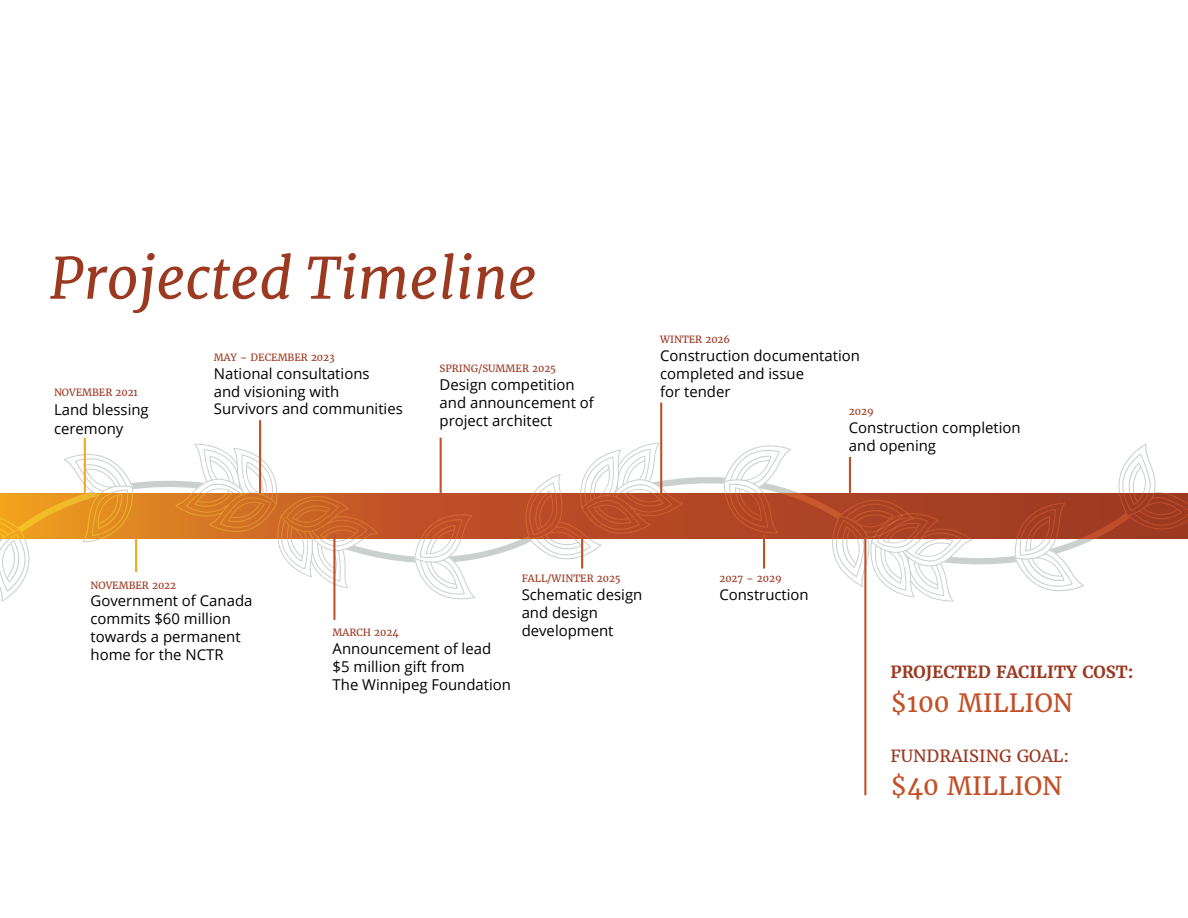
<style>
.page{position:relative;width:1188px;height:918px;background:#fff}
.page>*{position:absolute;margin:0;border:0;box-sizing:border-box;transform-origin:0 0}
.t1{font:italic 56.7px "Merriweather";color:#9b3921}
.t2{font:25.05px "Merriweather";color:#c15027}
.t3{font:700 16.65px "Merriweather";color:#9b3921}
.t4{font:16.65px "Merriweather";color:#9b3921}
.t5{font:14.85px/17.9px "Open Sans";color:#000}
.t6{font:9.9px "Merriweather";color:#9b3921}
</style>
<div class="page">
<svg style="left:0;top:441px;width:1188px;height:162px"></svg>
<hr style="left:84px;top:438px;width:2px;height:55px;background:#f5a81c">
<hr style="left:135px;top:538px;width:2px;height:34px;background:#f5a81c">
<hr style="left:333px;top:534px;width:2px;height:86px;background:#c15027">
<hr style="left:581px;top:534px;width:2px;height:35px;background:#c15027">
<hr style="left:259px;top:420px;width:2px;height:73px;background:#c15027">
<hr style="left:763px;top:534px;width:2px;height:35px;background:#c15027">
<hr style="left:440px;top:438px;width:2px;height:55px;background:#c15027">
<hr style="left:849px;top:457px;width:2px;height:36px;background:#c15027">
<hr style="left:864px;top:537px;width:2px;height:258px;background:#c15027">
<hr style="left:660px;top:403px;width:2px;height:90px;background:#c15027">
<h1 class="t1" style="left:49px;top:243px;width:489px">Projected Timeline</h1>
<p class="t6" style="left:54px;top:386px;width:85px">NOVEMBER 2021</p>
<p class="t5" style="left:54px;top:400px;width:96px;line-height:18.9px">Land blessing ceremony</p>
<p class="t6" style="left:214px;top:351px;width:122px">MAY – DECEMBER 2023</p>
<p class="t5" style="left:214px;top:364px;width:191px">National consultations<br>and visioning with<br>Survivors and communities</p>
<p class="t6" style="left:440px;top:362px;width:118px">SPRING/SUMMER 2025</p>
<p class="t5" style="left:440px;top:375px;width:156px">Design competition and announcement of project architect</p>
<p class="t6" style="left:660px;top:334px;width:71px">WINTER 2026</p>
<p class="t5" style="left:660px;top:347px;width:201px">Construction documentation completed and issue<br>for tender</p>
<p class="t6" style="left:849px;top:405px;width:26px">2029</p>
<p class="t5" style="left:849px;top:418px;width:173px">Construction completion and opening</p>
<p class="t6" style="left:91px;top:579px;width:87px">NOVEMBER 2022</p>
<p class="t5" style="left:91px;top:592px;width:163px">Government of Canada commits $60 million towards a permanent home for the NCTR</p>
<p class="t6" style="left:333px;top:626px;width:68px">MARCH 2024</p>
<p class="t5" style="left:333px;top:639px;width:180px">Announcement of lead $5 million gift from<br>The Winnipeg Foundation</p>
<p class="t6" style="left:522px;top:572px;width:101px">FALL/WINTER 2025</p>
<p class="t5" style="left:522px;top:585px;width:122px">Schematic design and design development</p>
<p class="t6" style="left:719px;top:572px;width:64px">2027 – 2029</p>
<p class="t5" style="left:719px;top:585px;width:91px">Construction</p>
<p class="t3" style="left:891px;top:662px;width:245px">PROJECTED FACILITY COST:</p>
<h2 class="t2" style="left:891px;top:687px;width:184px">$100 MILLION</h2>
<p class="t4" style="left:891px;top:745px;width:180px">FUNDRAISING GOAL:</p>
<h2 class="t2" style="left:891px;top:771px;width:173px">$40 MILLION</h2>
</div>
